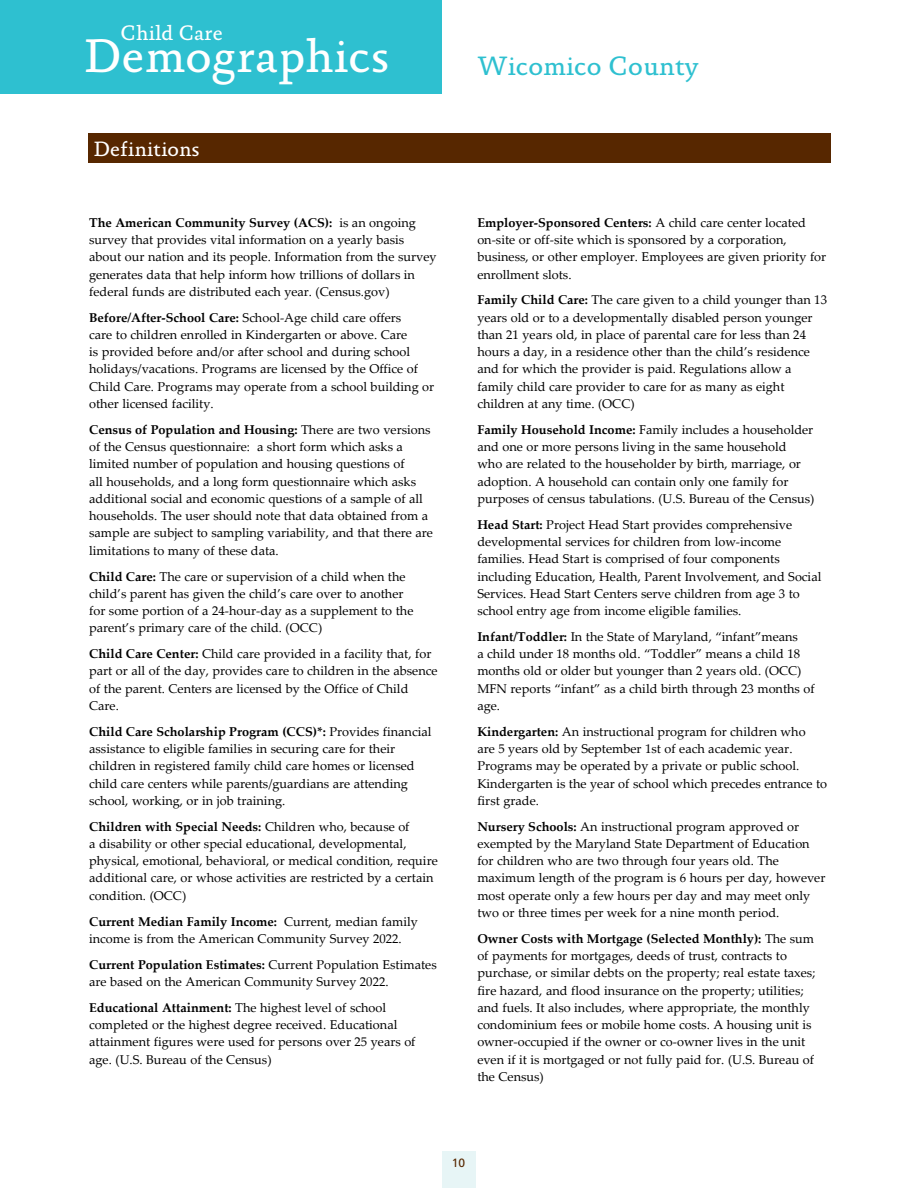
<style>
.page{position:relative;width:918px;height:1188px;background:#fff}
.page>*{position:absolute;margin:0;border:0;box-sizing:border-box;transform-origin:0 0}
.t1{font:47.85px "Absara";letter-spacing:.005em;color:#fff}
.t2{font:27px "Absara";color:#2ec0d0}
.t3{font:21.3px "Absara";color:#fff}
.t4{font:21px "Absara";color:#fff}
.t5{font:12.75px/17.2px "Palatino Linotype";color:#000}
.t6{font:12px "Frutiger";color:#572700}
.s1{font-weight:700}
</style>
<div class="page">
<div style="left:442px;top:1151px;width:34px;height:37px;background:#e7f5f6"></div>
<div style="left:0;top:0;width:441px;height:93px;background:#2ec0d0"></div>
<div style="left:88px;top:133px;width:742px;height:30px;background:#572700"></div>
<h3 class="t3" style="left:121px;top:20px;width:104px">Child Care</h3>
<h1 class="t1" style="left:83px;top:28px;width:308px">Demographics</h1>
<h3 class="t4" style="left:93px;top:137px;width:108px">Definitions</h3>
<p class="t5" style="left:89px;top:213px;width:349px"><span class="s1">The American Community Survey (ACS):</span> is an ongoing survey that provides vital information on a yearly basis about our nation and its people. Information from the survey generates data that help inform how trillions of dollars in federal funds are distributed each year. (Census.gov)</p>
<p class="t5" style="left:89px;top:308px;width:347px"><span class="s1">Before/After-School Care:</span> School-Age child care offers<br>care to children enrolled in Kindergarten or above. Care<br>is provided before and/or after school and during school holidays/vacations. Programs are licensed by the Office of Child Care. Programs may operate from a school building or other licensed facility.</p>
<p class="t5" style="left:89px;top:420px;width:345px"><span class="s1">Census of Population and Housing:</span> There are two versions of the Census questionnaire: a short form which asks a limited number of population and housing questions of<br>all households, and a long form questionnaire which asks additional social and economic questions of a sample of all households. The user should note that data obtained from a sample are subject to sampling variability, and that there are limitations to many of these data.</p>
<p class="t5" style="left:89px;top:567px;width:326px"><span class="s1">Child Care:</span> The care or supervision of a child when the child’s parent has given the child’s care over to another for some portion of a 24-hour-day as a supplement to the parent’s primary care of the child. (OCC)</p>
<p class="t5" style="left:89px;top:645px;width:350px"><span class="s1">Child Care Center:</span> Child care provided in a facility that, for part or all of the day, provides care to children in the absence of the parent. Centers are licensed by the Office of Child Care.</p>
<p class="t5" style="left:89px;top:722px;width:344px"><span class="s1">Child Care Scholarship Program (CCS)*:</span> Provides financial assistance to eligible families in securing care for their children in registered family child care homes or licensed child care centers while parents/guardians are attending school, working, or in job training.</p>
<p class="t5" style="left:89px;top:817px;width:350px"><span class="s1">Children with Special Needs:</span> Children who, because of<br>a disability or other special educational, developmental, physical, emotional, behavioral, or medical condition, require additional care, or whose activities are restricted by a certain condition. (OCC)</p>
<p class="t5" style="left:89px;top:912px;width:330px"><span class="s1">Current Median Family Income:</span> Current, median family income is from the American Community Survey 2022.</p>
<p class="t5" style="left:89px;top:955px;width:349px"><span class="s1">Current Population Estimates:</span> Current Population Estimates are based on the American Community Survey 2022.</p>
<p class="t5" style="left:89px;top:998px;width:328px"><span class="s1">Educational Attainment:</span> The highest level of school completed or the highest degree received. Educational attainment figures were used for persons over 25 years of age. (U.S. Bureau of the Census)</p>
<h2 class="t2" style="left:477px;top:50px;width:222px">Wicomico County</h2>
<p class="t5" style="left:477px;top:213px;width:350px"><span class="s1">Employer-Sponsored Centers:</span> A child care center located on-site or off-site which is sponsored by a corporation, business, or other employer. Employees are given priority for enrollment slots.</p>
<p class="t5" style="left:477px;top:291px;width:351px"><span class="s1">Family Child Care:</span> The care given to a child younger than 13 years old or to a developmentally disabled person younger than 21 years old, in place of parental care for less than 24 hours a day, in a residence other than the child’s residence and for which the provider is paid. Regulations allow a family child care provider to care for as many as eight children at any time. (OCC)</p>
<p class="t5" style="left:477px;top:420px;width:339px"><span class="s1">Family Household Income:</span> Family includes a householder and one or more persons living in the same household who are related to the householder by birth, marriage, or adoption. A household can contain only one family for purposes of census tabulations. (U.S. Bureau of the Census)</p>
<p class="t5" style="left:477px;top:515px;width:346px"><span class="s1">Head Start:</span> Project Head Start provides comprehensive developmental services for children from low-income families. Head Start is comprised of four components including Education, Health, Parent Involvement, and Social Services. Head Start Centers serve children from age 3 to school entry age from income eligible families.</p>
<p class="t5" style="left:477px;top:627px;width:339px"><span class="s1">Infant/Toddler:</span> In the State of Maryland, “infant”means<br>a child under 18 months old. “Toddler” means a child 18 months old or older but younger than 2 years old. (OCC)<br>MFN reports “infant” as a child birth through 23 months of age.</p>
<p class="t5" style="left:477px;top:722px;width:351px"><span class="s1">Kindergarten:</span> An instructional program for children who<br>are 5 years old by September 1st of each academic year.<br>Programs may be operated by a private or public school.<br>Kindergarten is the year of school which precedes entrance to first grade.</p>
<p class="t5" style="left:477px;top:817px;width:350px"><span class="s1">Nursery Schools:</span> An instructional program approved or exempted by the Maryland State Department of Education for children who are two through four years old. The maximum length of the program is 6 hours per day, however most operate only a few hours per day and may meet only two or three times per week for a nine month period.</p>
<p class="t5" style="left:477px;top:929px;width:340px"><span class="s1">Owner Costs with Mortgage (Selected Monthly):</span> The sum of payments for mortgages, deeds of trust, contracts to purchase, or similar debts on the property; real estate taxes; fire hazard, and flood insurance on the property; utilities; and fuels. It also includes, where appropriate, the monthly condominium fees or mobile home costs. A housing unit is owner-occupied if the owner or co-owner lives in the unit even if it is mortgaged or not fully paid for. (U.S. Bureau of the Census)</p>
<p class="t6" style="left:452px;top:1155px;width:15px">10</p>
</div>
